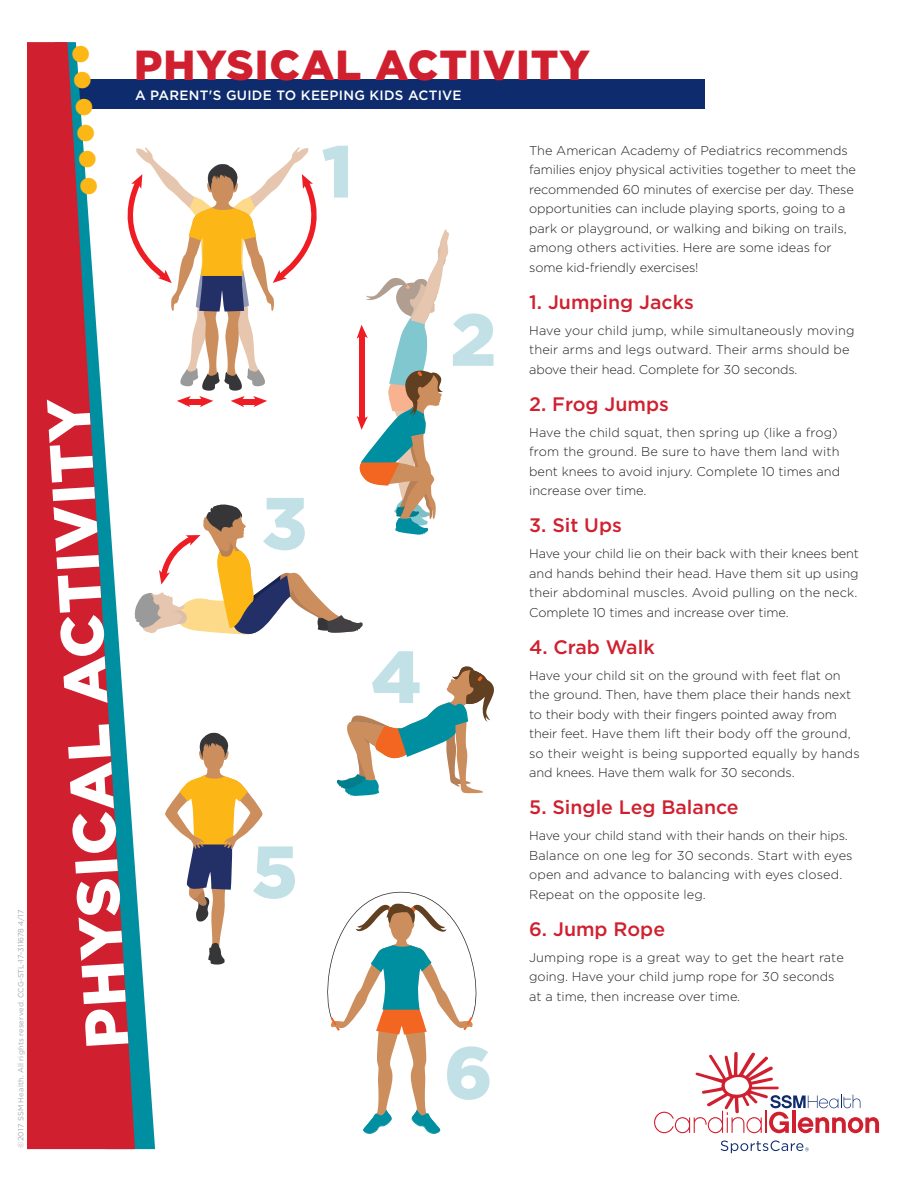
<style>
.page{position:relative;width:918px;height:1188px;background:#fff}
.page>*{position:absolute;margin:0;border:0;box-sizing:border-box;transform-origin:0 0}
.t1{font:900 73.5px "Gotham";color:#c2e1e7}
.t2{font:900 60px "Gotham";color:#fff}
.t3{font:900 42px "Gotham";letter-spacing:.025em;color:#d0202f}
.t4{font:500 19.5px "Gotham";color:#d0202f}
.t5{font:16.5px "Webdings";color:#fcb615}
.t6{font:500 13.5px "Gotham";letter-spacing:.02em;color:#fff}
.t7{font:300 12.75px/19.5px "Gotham";color:#231f20}
.t8{font:700 9.45px "Myriad Pro";color:#231f20}
.t9{font:7.5px "Gotham";letter-spacing:.02em;color:#a8a9ad}
</style>
<div class="page">
<div style="left:68px;top:79px;width:637px;height:30px;background:#0d2b6d"></div>
<svg style="left:135px;top:869px;width:20px;height:280px"></svg>
<svg style="left:27px;top:42px;width:108px;height:1107px;background:#bc4a58"></svg>
<svg style="left:121px;top:147px;width:328px;height:488px"></svg>
<svg style="left:327px;top:892px;width:150px;height:242px"></svg>
<svg style="left:165px;top:732px;width:98px;height:233px"></svg>
<svg style="left:337px;top:666px;width:157px;height:130px"></svg>
<svg style="left:654px;top:1052px;width:225px;height:81px"></svg>
<svg style="left:721px;top:1141px;width:88px;height:12px"></svg>
<p class="t9" style="left:16px;top:1148px;width:239px;rotate:-90deg">©2017 SSM Health. All rights reserved. CCG-STL-17-311678 4/17</p>
<p class="t5" style="left:81px;top:194px;width:150px;rotate:-93deg">■■■■■■</p>
<h3 class="t3" style="left:134px;top:36px;width:457px">PHYSICAL ACTIVITY</h3>
<p class="t6" style="left:135px;top:87px;width:328px">A PARENT'S GUIDE TO KEEPING KIDS ACTIVE</p>
<p class="t7" style="left:529px;top:140px;width:328px">The American Academy of Pediatrics recommends families enjoy physical activities together to meet the recommended 60 minutes of exercise per day. These opportunities can include playing sports, going to a park or playground, or walking and biking on trails, among others activities. Here are some ideas for some kid-friendly exercises!</p>
<h3 class="t4" style="left:529px;top:289px;width:166px">1. Jumping Jacks</h3>
<p class="t7" style="left:529px;top:320px;width:327px">Have your child jump, while simultaneously moving their arms and legs outward. Their arms should be above their head. Complete for 30 seconds.</p>
<h3 class="t4" style="left:529px;top:391px;width:141px">2. Frog Jumps</h3>
<p class="t7" style="left:529px;top:422px;width:312px">Have the child squat, then spring up (like a frog) from the ground. Be sure to have them land with bent knees to avoid injury. Complete 10 times and increase over time.</p>
<h3 class="t4" style="left:529px;top:513px;width:94px">3. Sit Ups</h3>
<p class="t7" style="left:529px;top:544px;width:331px">Have your child lie on their back with their knees bent and hands behind their head. Have them sit up using their abdominal muscles. Avoid pulling on the neck.<br>Complete 10 times and increase over time.</p>
<h3 class="t4" style="left:529px;top:634px;width:127px">4. Crab Walk</h3>
<p class="t7" style="left:529px;top:665px;width:332px">Have your child sit on the ground with feet flat on the ground. Then, have them place their hands next to their body with their fingers pointed away from their feet. Have them lift their body off the ground, so their weight is being supported equally by hands and knees. Have them walk for 30 seconds.</p>
<h3 class="t4" style="left:529px;top:795px;width:211px">5. Single Leg Balance</h3>
<p class="t7" style="left:529px;top:826px;width:325px">Have your child stand with their hands on their hips.<br>Balance on one leg for 30 seconds. Start with eyes open and advance to balancing with eyes closed.<br>Repeat on the opposite leg.</p>
<h3 class="t4" style="left:529px;top:916px;width:137px">6. Jump Rope</h3>
<p class="t7" style="left:529px;top:947px;width:316px">Jumping rope is a great way to get the heart rate going. Have your child jump rope for 30 seconds at a time, then increase over time.</p>
<h1 class="t1" style="left:322px;top:121px;width:33px">1</h1>
<h1 class="t1" style="left:450px;top:289px;width:47px">2</h1>
<h2 class="t2" style="left:63px;top:1051px;width:653px;rotate:-93deg">PHYSICAL ACTIVITY</h2>
<p class="t8" style="left:538px;top:422px;width:80px">Single Leg Balance</p>
<h1 class="t1" style="left:262px;top:473px;width:47px">3</h1>
<h1 class="t1" style="left:371px;top:626px;width:52px">4</h1>
<h1 class="t1" style="left:252px;top:821px;width:48px">5</h1>
<h1 class="t1" style="left:444px;top:1022px;width:50px">6</h1>
</div>
